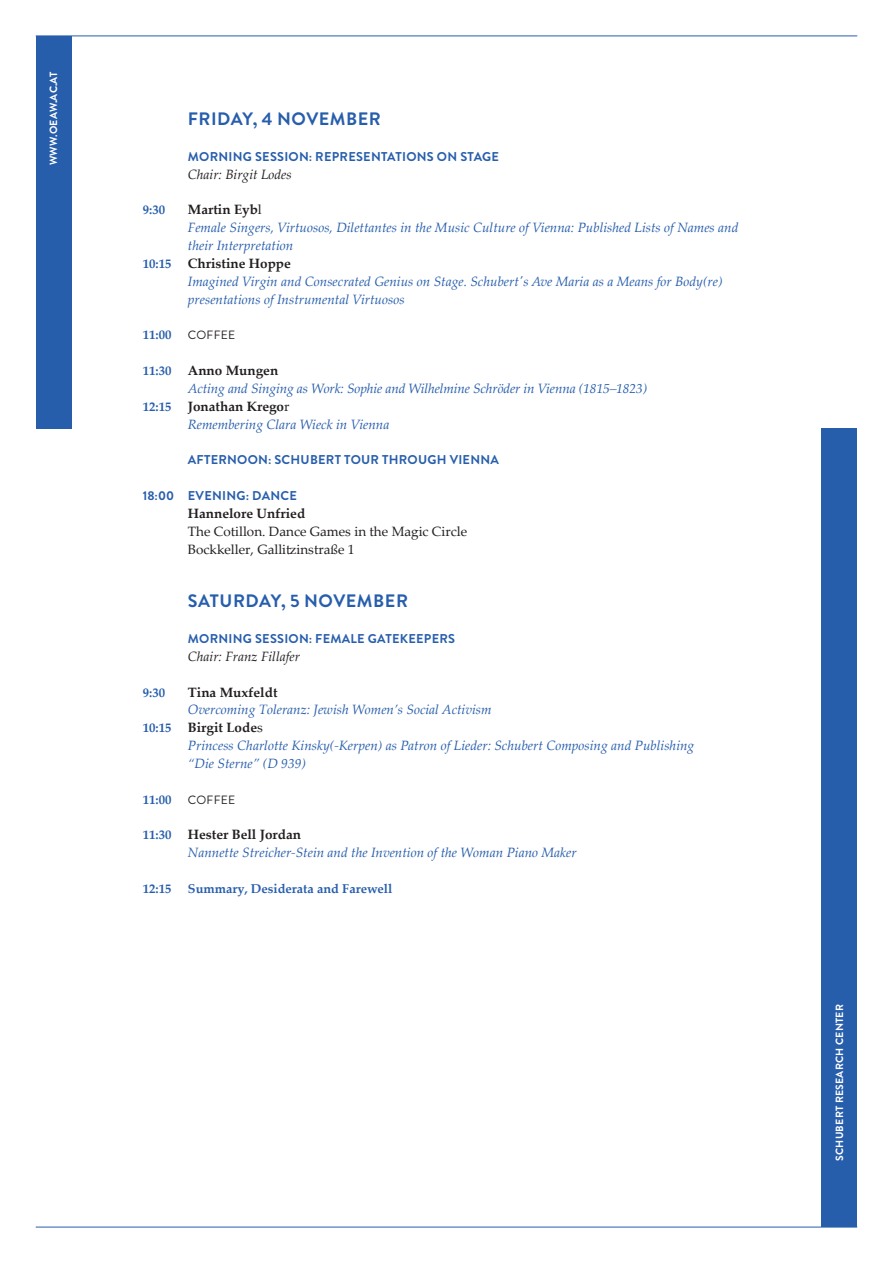
<style>
.page{position:relative;width:893px;height:1263px;background:#fff}
.page>*{position:absolute;margin:0;border:0;box-sizing:border-box;transform-origin:0 0}
.t1{font:700 18px "Brandon Grotesque";letter-spacing:.03em;color:#275eac}
.t2{font:italic 13.5px/17.9px "Palatino Linotype";color:#275eac}
.t3{font:700 13.5px "Palatino Linotype";color:#231f20}
.t4{font:13.5px/17.9px "Palatino Linotype";color:#231f20}
.t5{font:italic 13.5px "Palatino Linotype";color:#231f20}
.t6{font:700 12.75px "Brandon Grotesque";letter-spacing:.02em;color:#275eac}
.t7{font:700 12.75px "Palatino Linotype";color:#275eac}
.t8{font:12px "Brandon Grotesque";letter-spacing:.02em;color:#231f20}
.t9{font:700 10.5px "Brandon Grotesque";letter-spacing:.02em;color:#fff}
.s1{font-weight:400}
.s2{font-size:12.75px;color:#275eac}
.s3{font-weight:700;font-style:normal;font-size:12.75px}
.s4{font-weight:700;font-style:normal;color:#231f20}
.s5{font-style:normal;color:#231f20}
</style>
<div class="page">
<div style="left:36px;top:36px;width:35px;height:393px;background:#275eac"></div>
<div style="left:821px;top:429px;width:36px;height:798px;background:#275eac"></div>
<hr style="left:36px;top:36px;width:821px;height:1px;background:#275eac">
<hr style="left:36px;top:1227px;width:821px;height:1px;background:#275eac">
<p class="t9" style="left:46px;top:165px;width:95px;rotate:-90deg">WWW.OEAW.AC.AT</p>
<h1 class="t1" style="left:188px;top:106px;width:195px">FRIDAY, 4 NOVEMBER</h1>
<p class="t6" style="left:188px;top:147px;width:313px">MORNING SESSION: REPRESENTATIONS ON STAGE</p>
<p class="t5" style="left:188px;top:164px;width:105px">Chair: Birgit Lodes</p>
<p class="t7" style="left:143px;top:201px;width:24px">9:30</p>
<p class="t3" style="left:188px;top:200px;width:75px">Martin Eyb<span class="s1">l</span></p>
<p class="t2" style="left:188px;top:218px;width:552px">Female Singers, Virtuosos, Dilettantes in the Music Culture of Vienna: Published Lists of Names and</p>
<p class="t2" style="left:188px;top:236px;width:107px">their Interpretation</p>
<p class="t3" style="left:143px;top:254px;width:150px"><span class="s2">10:15</span> Christine Hoppe</p>
<p class="t2" style="left:188px;top:272px;width:536px">Imagined Virgin and Consecrated Genius on Stage. Schubert's Ave Maria as a Means for Body(re)</p>
<p class="t2" style="left:188px;top:290px;width:218px">presentations of Instrumental Virtuosos</p>
<p class="t7" style="left:143px;top:326px;width:30px">11:00</p>
<p class="t8" style="left:188px;top:327px;width:49px">COFFEE</p>
<p class="t3" style="left:143px;top:361px;width:137px"><span class="s2">11:30</span> Anno Mungen</p>
<p class="t2" style="left:188px;top:379px;width:461px">Acting and Singing as Work: Sophie and Wilhelmine Schröder in Vienna (1815–1823)</p>
<p class="t3" style="left:143px;top:397px;width:148px"><span class="s2">12:15</span> Jonathan Krego<span class="s1">r</span></p>
<p class="t2" style="left:188px;top:415px;width:203px">Remembering Clara Wieck in Vienna</p>
<p class="t6" style="left:188px;top:451px;width:313px">AFTERNOON: SCHUBERT TOUR THROUGH VIENNA</p>
<p class="t6" style="left:143px;top:487px;width:156px">18:00 EVENING: DANCE</p>
<p class="t3" style="left:188px;top:504px;width:119px">Hannelore Unfried</p>
<p class="t4" style="left:188px;top:522px;width:281px">The Cotillon. Dance Games in the Magic Circle<br>Bockkeller, Gallitzinstraße 1</p>
<h1 class="t1" style="left:188px;top:588px;width:222px">SATURDAY, 5 NOVEMBER</h1>
<p class="t6" style="left:188px;top:630px;width:269px">MORNING SESSION: FEMALE GATEKEEPERS</p>
<p class="t5" style="left:188px;top:647px;width:114px">Chair: Franz Fillafer</p>
<p class="t7" style="left:143px;top:683px;width:24px">9:30</p>
<p class="t3" style="left:188px;top:682px;width:91px">Tina Muxfeldt</p>
<p class="t2" style="left:143px;top:700px;width:350px;text-indent:45px">Overcoming Toleranz: Jewish Women’s Social Activism<br><span class="s3">10:15</span> <span class="s4">Birgit Lode</span><span class="s5">s</span></p>
<p class="t2" style="left:188px;top:736px;width:508px">Princess Charlotte Kinsky(-Kerpen) as Patron of Lieder: Schubert Composing and Publishing “Die Sterne” (D 939)</p>
<p class="t7" style="left:143px;top:790px;width:30px">11:00</p>
<p class="t8" style="left:188px;top:791px;width:49px">COFFEE</p>
<p class="t2" style="left:188px;top:825px;width:390px;text-indent:-45px"><span class="s3">11:30</span> <span class="s4">Hester Bell Jordan<br></span>Nannette Streicher-Stein and the Invention of the Woman Piano Maker</p>
<p class="t7" style="left:143px;top:880px;width:30px">12:15</p>
<p class="t7" style="left:188px;top:880px;width:206px">Summary, Desiderata and Farewell</p>
<p class="t9" style="left:832px;top:1161px;width:158px;rotate:-90deg">SCHUBERT RESEARCH CENTER</p>
</div>
